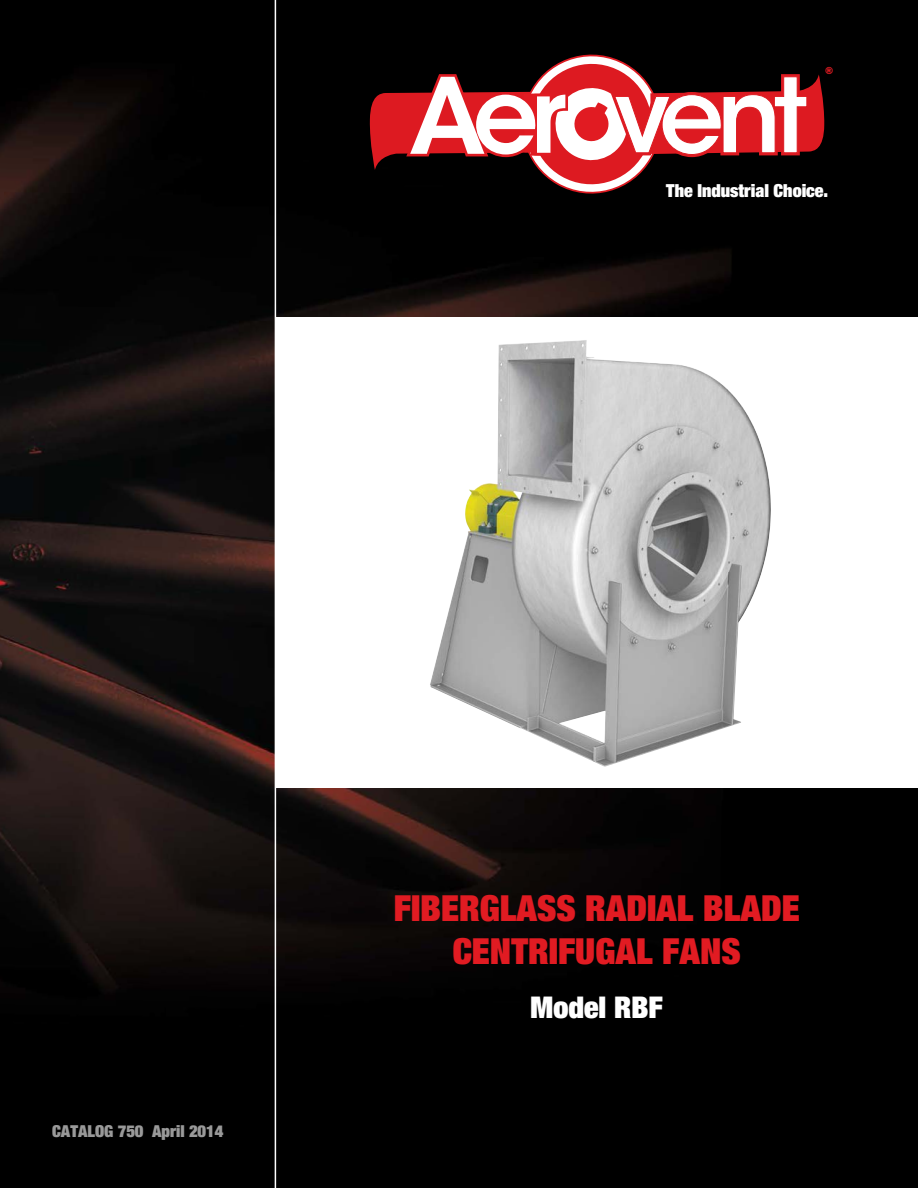
<style>
.page{position:relative;width:918px;height:1188px;background:#fff}
.page>*{position:absolute;margin:0;border:0;box-sizing:border-box;transform-origin:0 0}
.t1{font:900 expanded 36px/42.5px "Helvetica Neue";color:#e11b22;text-align:center}
.t2{font:900 expanded 30px "Helvetica Neue";color:#fff}
.t3{font:900 expanded 18px "Helvetica Neue";color:#fff}
.t4{font:900 expanded 16.5px "Helvetica Neue";color:#fff}
.t5{font:800 10.5px "Franklin Gothic";color:#e11b22}
</style>
<div class="page">
<img style="left:0;top:0;width:918px;height:1188px">
<svg style="left:370px;top:55px;width:455px;height:139px"></svg>
<hr style="left:275px;top:0;width:1px;height:1188px;background:#fff">
<div style="left:275px;top:318px;width:643px;height:470px;background:#fff"></div>
<img style="left:430px;top:340px;width:341px;height:427px">
<p class="t5" style="left:825px;top:64px;width:10px">®</p>
<p class="t3" style="left:666px;top:179px;width:163px">The Industrial Choice.</p>
<p class="t4" style="left:52px;top:1120px;width:173px">CATALOG 750 April 2014</p>
<p class="t1" style="left:394px;top:886px;width:407px">FIBERGLASS RADIAL BLADE<br>CENTRIFUGAL FANS</p>
<p class="t2" style="left:530px;top:988px;width:134px">Model RBF</p>
</div>
